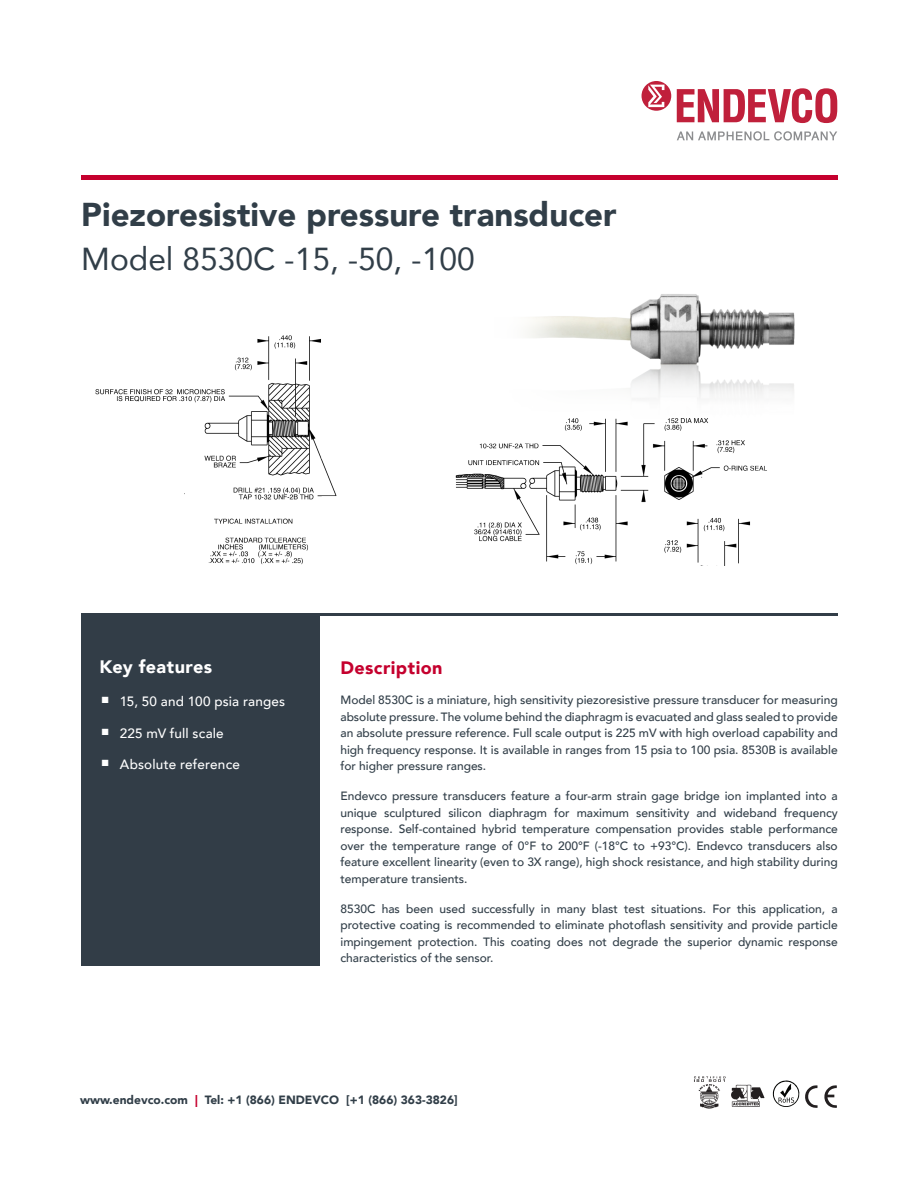
<style>
.page{position:relative;width:918px;height:1188px;background:#fff}
.page>*{position:absolute;margin:0;border:0;box-sizing:border-box;transform-origin:0 0}
.DS_Title{font:900 33px "Avenir";color:#313e48}
.DS_Model{font:31.8px "Avenir";color:#313e48}
.subheader{font:900 18px "Avenir";letter-spacing:.02em;color:#fff}
.Body_copy{font:900 18px "Avenir";letter-spacing:.025em;color:#c5002e}
.t1{font:500 13.5px "Avenir";letter-spacing:.015em;color:#fff}
.Body_copy-2{font:500 12px/16.5px "Avenir";letter-spacing:-.005em;color:#313e48;text-align:justify}
.Body_copy-3{font:900 12px "Avenir";color:#313e48}
.s1{color:#c5002e}
</style>
<div class="page">
<hr style="left:81px;top:613px;width:756px;height:3px;background:#323d47">
<div style="left:81px;top:613px;width:239px;height:353px;background:#323d47"></div>
<svg style="left:677px;top:131px;width:160px;height:10px"></svg>
<svg style="left:642px;top:81px;width:29px;height:30px"></svg>
<svg style="left:677px;top:88px;width:160px;height:35px"></svg>
<hr style="left:81px;top:176px;width:756px;height:4px;background:#c5002e">
<svg style="left:824px;top:1085px;width:13px;height:23px"></svg>
<svg style="left:773px;top:1081px;width:45px;height:27px"></svg>
<img style="left:694px;top:1076px;width:32px;height:33px">
<img style="left:731px;top:1084px;width:34px;height:23px">
<img style="left:527px;top:294px;width:268px;height:104px">
<img style="left:455px;top:418px;width:312px;height:148px">
<img style="left:95px;top:335px;width:242px;height:230px">
<div style="left:86px;top:317px;width:120px;height:67px;background:#fff"></div>
<div style="left:54px;top:426px;width:130px;height:151px;background:#fff"></div>
<p class="DS_Title" style="left:81px;top:187px;width:537px">Piezoresistive pressure transducer</p>
<p class="DS_Model" style="left:81px;top:233px;width:395px">Model 8530C -15, -50, -100</p>
<p class="subheader" style="left:100px;top:652px;width:114px">Key features</p>
<p class="t1" style="left:102px;top:690px;width:185px">■ 15, 50 and 100 psia ranges</p>
<p class="t1" style="left:102px;top:721px;width:123px">■ 225 mV full scale</p>
<p class="t1" style="left:102px;top:753px;width:139px">■ Absolute reference</p>
<p class="Body_copy" style="left:340px;top:652px;width:104px">Description</p>
<p class="Body_copy-2" style="left:340px;top:691px;width:499px">Model 8530C is a miniature, high sensitivity piezoresistive pressure transducer for measuring absolute pressure. The volume behind the diaphragm is evacuated and glass sealed to provide an absolute pressure reference. Full scale output is 225 mV with high overload capability and high frequency response. It is available in ranges from 15 psia to 100 psia. 8530B is available for higher pressure ranges.</p>
<p class="Body_copy-2" style="left:340px;top:787px;width:499px">Endevco pressure transducers feature a four-arm strain gage bridge ion implanted into a unique sculptured silicon diaphragm for maximum sensitivity and wideband frequency response. Self-contained hybrid temperature compensation provides stable performance over the temperature range of 0°F to 200°F (-18°C to +93°C). Endevco transducers also feature excellent linearity (even to 3X range), high shock resistance, and high stability during temperature transients.</p>
<p class="Body_copy-2" style="left:340px;top:900px;width:499px">8530C has been used successfully in many blast test situations. For this application, a protective coating is recommended to eliminate photoflash sensitivity and provide particle impingement protection. This coating does not degrade the superior dynamic response characteristics of the sensor.</p>
<p class="Body_copy-3" style="left:80px;top:1090px;width:379px">www.endevco.com <span class="s1">|</span> Tel: +1 (866) ENDEVCO [+1 (866) 363-3826]</p>
</div>
